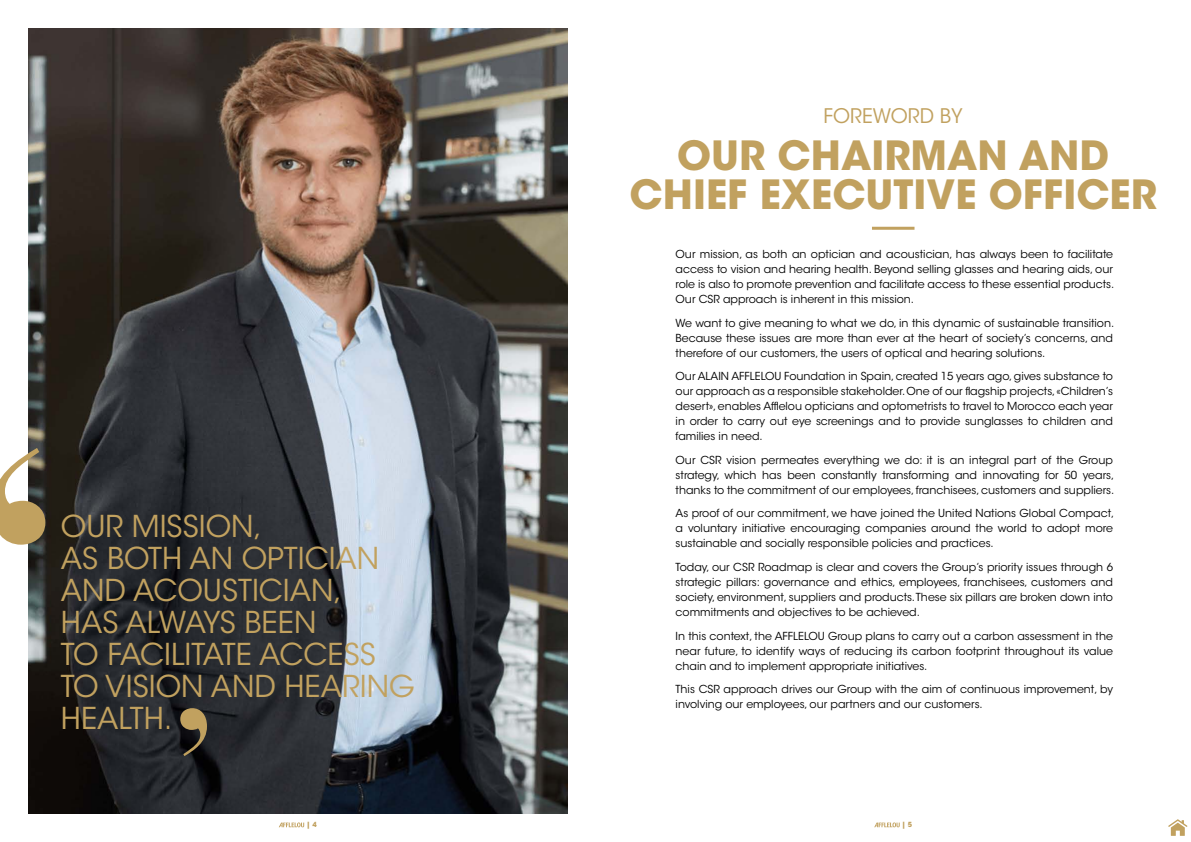
<style>
.page{position:relative;width:1191px;height:842px;background:#fff}
.page>*{position:absolute;margin:0;border:0;box-sizing:border-box;transform-origin:0 0}
.t1{font:700 40px/39px "ITC Avant Garde Std";color:#c1a15f;text-align:center}
.t2{font:30px/32px "ITC Avant Garde Std";color:#c1a15f}
.t3{font:20px "ITC Avant Garde Std";color:#c1a15f}
.t4{font:11px/15px "ITC Avant Garde Std";color:#000;text-align:justify}
.t5{font:700 7px "ITC Avant Garde Std";color:#c1a15f}
</style>
<div class="page">
<svg style="left:279px;top:822px;width:25px;height:5px"></svg>
<svg style="left:874px;top:822px;width:25px;height:5px"></svg>
<hr style="left:872px;top:227px;width:42px;height:3px;background:#c1a15f">
<img style="left:28px;top:28px;width:539px;height:786px">
<svg style="left:0;top:448px;width:45px;height:97px"></svg>
<svg style="left:180px;top:708px;width:27px;height:48px"></svg>
<svg style="left:1168px;top:819px;width:19px;height:17px"></svg>
<h2 class="t2" style="left:61px;top:510px;width:355px">OUR MISSION,<br>AS BOTH AN OPTICIAN<br>AND ACOUSTICIAN,<br>HAS ALWAYS BEEN<br>TO FACILITATE ACCESS<br>TO VISION AND HEARING<br>HEALTH.</h2>
<h3 class="t3" style="left:823px;top:104px;width:141px">FOREWORD BY</h3>
<h1 class="t1" style="left:629px;top:136px;width:529px">OUR CHAIRMAN AND<br>CHIEF EXECUTIVE OFFICER</h1>
<p class="t4" style="left:675px;top:247px;width:440px">Our mission, as both an optician and acoustician, has always been to facilitate access to vision and hearing health. Beyond selling glasses and hearing aids, our role is also to promote prevention and facilitate access to these essential products.<br>Our CSR approach is inherent in this mission.</p>
<p class="t4" style="left:675px;top:316px;width:440px">We want to give meaning to what we do, in this dynamic of sustainable transition.<br>Because these issues are more than ever at the heart of society’s concerns, and therefore of our customers, the users of optical and hearing solutions.</p>
<p class="t4" style="left:675px;top:369px;width:439px">Our ALAIN AFFLELOU Foundation in Spain, created 15 years ago, gives substance to our approach as a responsible stakeholder. One of our flagship projects, «Children’s desert», enables Afflelou opticians and optometrists to travel to Morocco each year in order to carry out eye screenings and to provide sunglasses to children and families in need.</p>
<p class="t4" style="left:675px;top:453px;width:440px;text-align:left">Our CSR vision permeates everything we do: it is an integral part of the Group strategy, which has been constantly transforming and innovating for 50 years, thanks to the commitment of our employees, franchisees, customers and suppliers.</p>
<p class="t4" style="left:675px;top:506px;width:440px;text-align:left">As proof of our commitment, we have joined the United Nations Global Compact, a voluntary initiative encouraging companies around the world to adopt more sustainable and socially responsible policies and practices.</p>
<p class="t4" style="left:675px;top:560px;width:439px">Today, our CSR Roadmap is clear and covers the Group’s priority issues through 6 strategic pillars: governance and ethics, employees, franchisees, customers and society, environment, suppliers and products. These six pillars are broken down into commitments and objectives to be achieved.</p>
<p class="t4" style="left:675px;top:628px;width:439px">In this context, the AFFLELOU Group plans to carry out a carbon assessment in the near future, to identify ways of reducing its carbon footprint throughout its value chain and to implement appropriate initiatives.</p>
<p class="t4" style="left:675px;top:682px;width:439px">This CSR approach drives our Group with the aim of continuous improvement, by involving our employees, our partners and our customers.</p>
<p class="t5" style="left:306px;top:820px;width:12px">| 4</p>
<p class="t5" style="left:902px;top:820px;width:12px">| 5</p>
</div>
